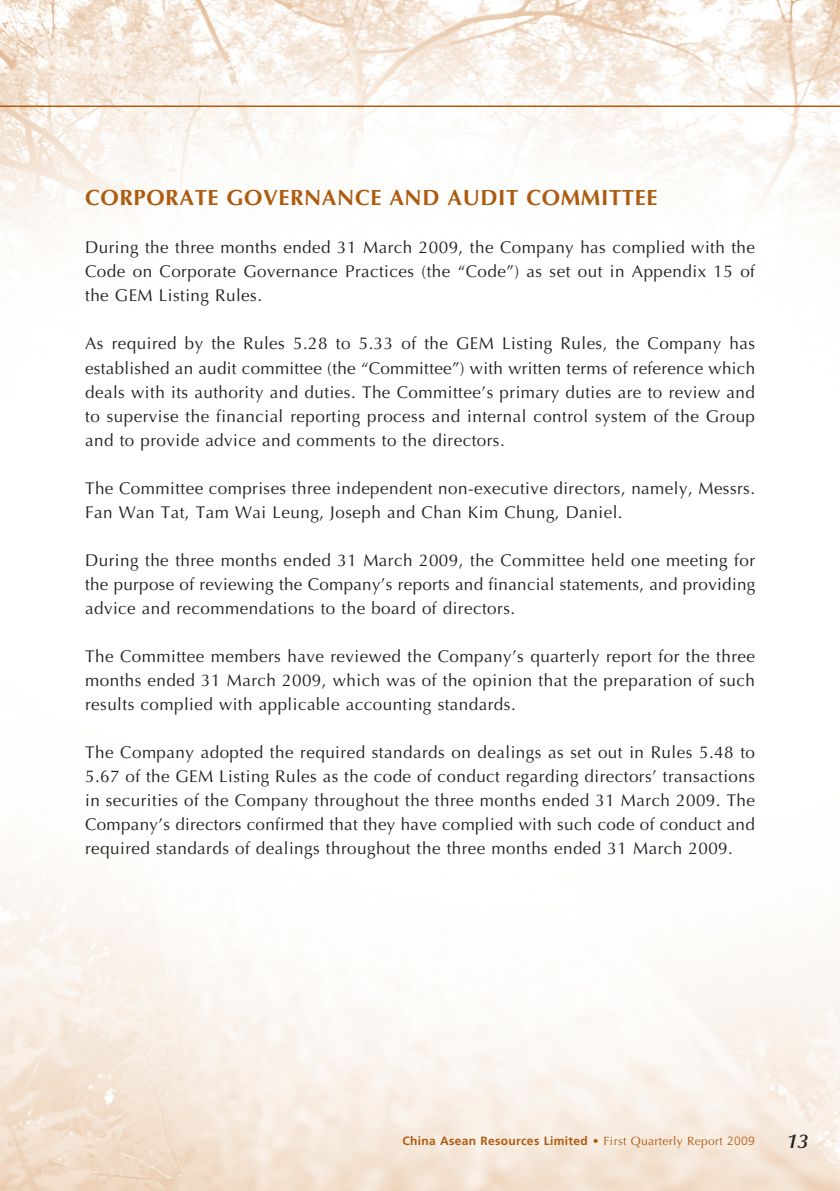
<style>
.page{position:relative;width:840px;height:1191px;background:#fff}
.page>*{position:absolute;margin:0;border:0;box-sizing:border-box;transform-origin:0 0}
.t1{font:700 22px "Optima LT Std";letter-spacing:.03em;color:#ad5b0e}
.t2{font:italic 600 20px "Optima LT Std";color:#231f20}
.t3{font:17px/24px "Optima LT Std";letter-spacing:.03em;color:#231f20;text-align:justify}
.t4{font:700 12px "Frutiger LT Std";letter-spacing:.03em;color:#ad5b0e}
.s1{font-family:"Optima LT Std";font-weight:400}
.s2{font-weight:300}
</style>
<div class="page">
<img style="left:0;top:0;width:839px;height:1191px">
<hr style="left:0;top:105px;width:839px;height:2px;background:#ad5b0e">
<p class="t1" style="left:85px;top:185px;width:573px">CORPORATE GOVERNANCE AND AUDIT COMMITTEE</p>
<p class="t3" style="left:85px;top:236px;width:671px">During the three months ended 31 March 2009, the Company has complied with the Code on Corporate Governance Practices (the “Code”) as set out in Appendix 15 of the GEM Listing Rules.</p>
<p class="t3" style="left:85px;top:332px;width:671px">As required by the Rules 5.28 to 5.33 of the GEM Listing Rules, the Company has established an audit committee (the “Committee”) with written terms of reference which deals with its authority and duties. The Committee’s primary duties are to review and to supervise the financial reporting process and internal control system of the Group and to provide advice and comments to the directors.</p>
<p class="t3" style="left:85px;top:476px;width:671px">The Committee comprises three independent non-executive directors, namely, Messrs.<br>Fan Wan Tat, Tam Wai Leung, Joseph and Chan Kim Chung, Daniel.</p>
<p class="t3" style="left:85px;top:548px;width:671px">During the three months ended 31 March 2009, the Committee held one meeting for the purpose of reviewing the Company’s reports and financial statements, and providing advice and recommendations to the board of directors.</p>
<p class="t3" style="left:85px;top:644px;width:671px">The Committee members have reviewed the Company’s quarterly report for the three months ended 31 March 2009, which was of the opinion that the preparation of such results complied with applicable accounting standards.</p>
<p class="t3" style="left:85px;top:740px;width:671px">The Company adopted the required standards on dealings as set out in Rules 5.48 to 5.67 of the GEM Listing Rules as the code of conduct regarding directors’ transactions in securities of the Company throughout the three months ended 31 March 2009. The Company’s directors confirmed that they have complied with such code of conduct and required standards of dealings throughout the three months ended 31 March 2009.</p>
<p class="t4" style="left:402px;top:1134px;width:354px">China Asean Resources Limited <span class="s1">• First Quarterly Report</span> <span class="s2">2009</span></p>
<p class="t2" style="left:786px;top:1129px;width:23px">13</p>
</div>
